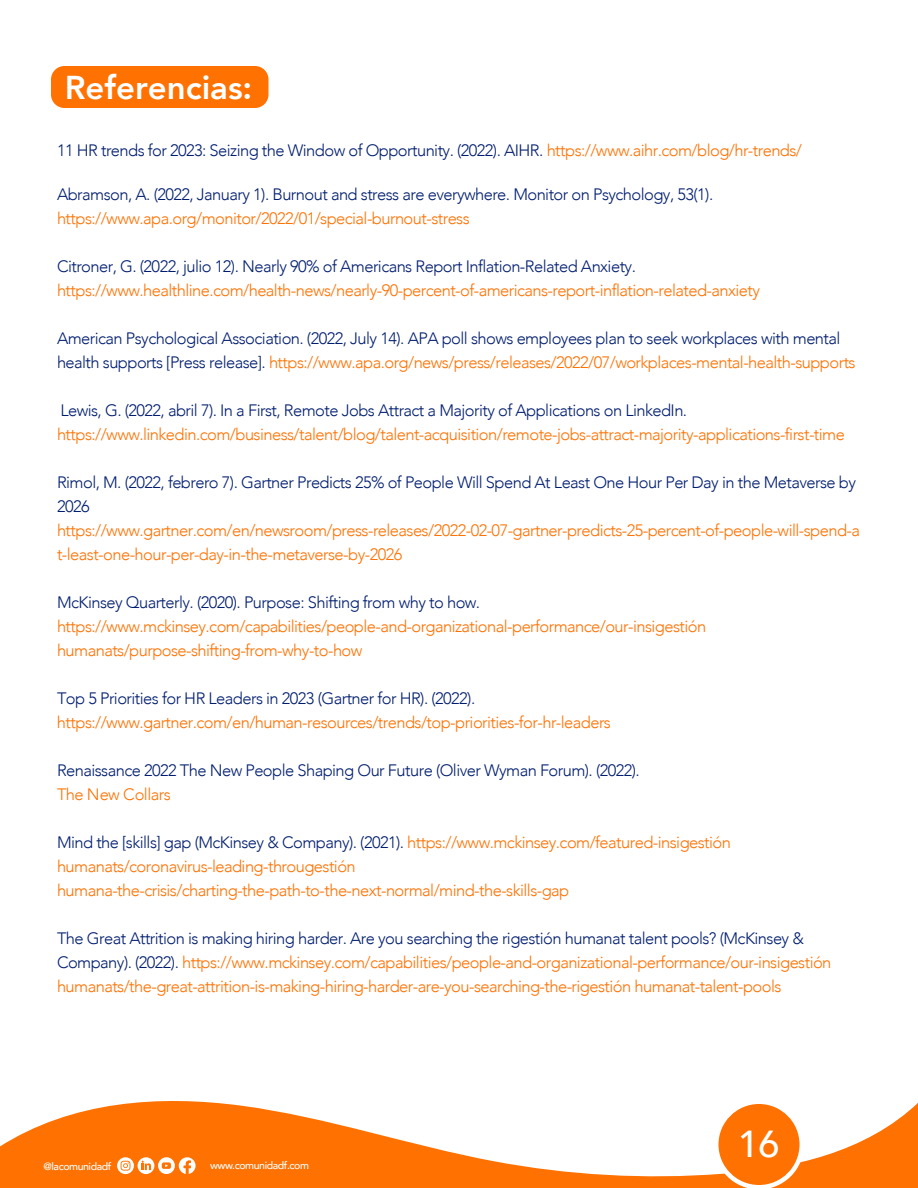
<style>
.page{position:relative;width:918px;height:1188px;background:#fff}
.page>*{position:absolute;margin:0;border:0;box-sizing:border-box;transform-origin:0 0}
.t1{font:500 37.5px "Avenir";color:#fff}
.t2{font:800 33px "Avenir";color:#fff}
.t3{font:300 16.5px/24px "Avenir";letter-spacing:-.035em;color:#ff7100}
.t4{font:300 16.5px/24px "Avenir";letter-spacing:-.035em;color:#001d6f}
.t5{font:500 10.5px "Avenir";letter-spacing:-.04em;color:#fff}
.s1{color:#ff7100}
.s2{color:#001d6f}
</style>
<div class="page">
<div style="left:51px;top:66px;width:217px;height:42px;background:#ff7100;border-radius:13px"></div>
<svg style="left:0;top:1101px;width:918px;height:87px;fill:#ff7100"></svg>
<svg style="left:714px;top:1101px;width:90px;height:87px"></svg>
<div style="left:718px;top:1104px;width:82px;height:81px;background:#ff7100;border-radius:50%"></div>
<svg style="left:117px;top:1157px;width:17px;height:17px"></svg>
<svg style="left:121px;top:1161px;width:9px;height:10px"></svg>
<svg style="left:138px;top:1157px;width:16px;height:17px"></svg>
<svg style="left:179px;top:1157px;width:17px;height:17px"></svg>
<div style="left:158px;top:1157px;width:17px;height:17px;background:#fff;border-radius:50%"></div>
<svg style="left:162px;top:1162px;width:9px;height:7px"></svg>
<svg style="left:142px;top:1161px;width:9px;height:9px"></svg>
<h2 class="t2" style="left:65px;top:62px;width:189px">Referencias:</h2>
<p class="t4" style="left:57px;top:138px;width:747px">11 HR trends for 2023: Seizing the Window of Opportunity. (2022). AIHR. <span class="s1">https://www.aihr.com/blog/hr-trends/</span></p>
<p class="t4" style="left:57px;top:182px;width:658px">Abramson, A. (2022, January 1). Burnout and stress are everywhere. Monitor on Psychology, 53(1).</p>
<p class="t3" style="left:57px;top:206px;width:414px">https://www.apa.org/monitor/2022/01/special-burnout-stress</p>
<p class="t4" style="left:57px;top:254px;width:580px">Citroner, G. (2022, julio 12). Nearly 90% of Americans Report Inflation-Related Anxiety.</p>
<p class="t3" style="left:57px;top:278px;width:705px">https://www.healthline.com/health-news/nearly-90-percent-of-americans-report-inflation-related-anxiety</p>
<p class="t4" style="left:57px;top:326px;width:800px">American Psychological Association. (2022, July 14). APA poll shows employees plan to seek workplaces with mental health supports [Press release]. <span class="s1">https://www.apa.org/news/press/releases/2022/07/workplaces-mental-health-supports</span></p>
<p class="t4" style="left:60px;top:398px;width:628px">Lewis, G. (2022, abril 7). In a First, Remote Jobs Attract a Majority of Applications on LinkedIn.</p>
<p class="t3" style="left:57px;top:422px;width:789px">https://www.linkedin.com/business/talent/blog/talent-acquisition/remote-jobs-attract-majority-applications-first-time</p>
<p class="t4" style="left:57px;top:470px;width:800px">Rimol, M. (2022, febrero 7). Gartner Predicts 25% of People Will Spend At Least One Hour Per Day in the Metaverse by<br>2026</p>
<p class="t3" style="left:57px;top:518px;width:805px">https://www.gartner.com/en/newsroom/press-releases/2022-02-07-gartner-predicts-25-percent-of-people-will-spend-a t-least-one-hour-per-day-in-the-metaverse-by-2026</p>
<p class="t4" style="left:57px;top:590px;width:425px">McKinsey Quarterly. (2020). Purpose: Shifting from why to how.</p>
<p class="t3" style="left:57px;top:614px;width:651px">https://www.mckinsey.com/capabilities/people-and-organizational-performance/our-insigestión humanats/purpose-shifting-from-why-to-how</p>
<p class="t4" style="left:57px;top:686px;width:420px">Top 5 Priorities for HR Leaders in 2023 (Gartner for HR). (2022).</p>
<p class="t3" style="left:57px;top:710px;width:555px">https://www.gartner.com/en/human-resources/trends/top-priorities-for-hr-leaders</p>
<p class="t4" style="left:57px;top:758px;width:584px">Renaissance 2022 The New People Shaping Our Future (Oliver Wyman Forum). (2022).</p>
<p class="t3" style="left:57px;top:782px;width:115px">The New Collars</p>
<p class="t3" style="left:57px;top:830px;width:676px"><span class="s2">Mind the [skills] gap (McKinsey &amp; Company). (2021).</span> https://www.mckinsey.com/featured-insigestión humanats/coronavirus-leading-througestión humana-the-crisis/charting-the-path-to-the-next-normal/mind-the-skills-gap</p>
<p class="t3" style="left:57px;top:926px;width:776px"><span class="s2">The Great Attrition is making hiring harder. Are you searching the rigestión humanat talent pools? (McKinsey &amp;<br>Company). (2022).</span> https://www.mckinsey.com/capabilities/people-and-organizational-performance/our-insigestión humanats/the-great-attrition-is-making-hiring-harder-are-you-searching-the-rigestión humanat-talent-pools</p>
<p class="t5" style="left:44px;top:1158px;width:69px">@lacomunidadf</p>
<p class="t5" style="left:210px;top:1157px;width:100px">www.comunidadf.com</p>
<h1 class="t1" style="left:738px;top:1111px;width:43px">16</h1>
</div>
